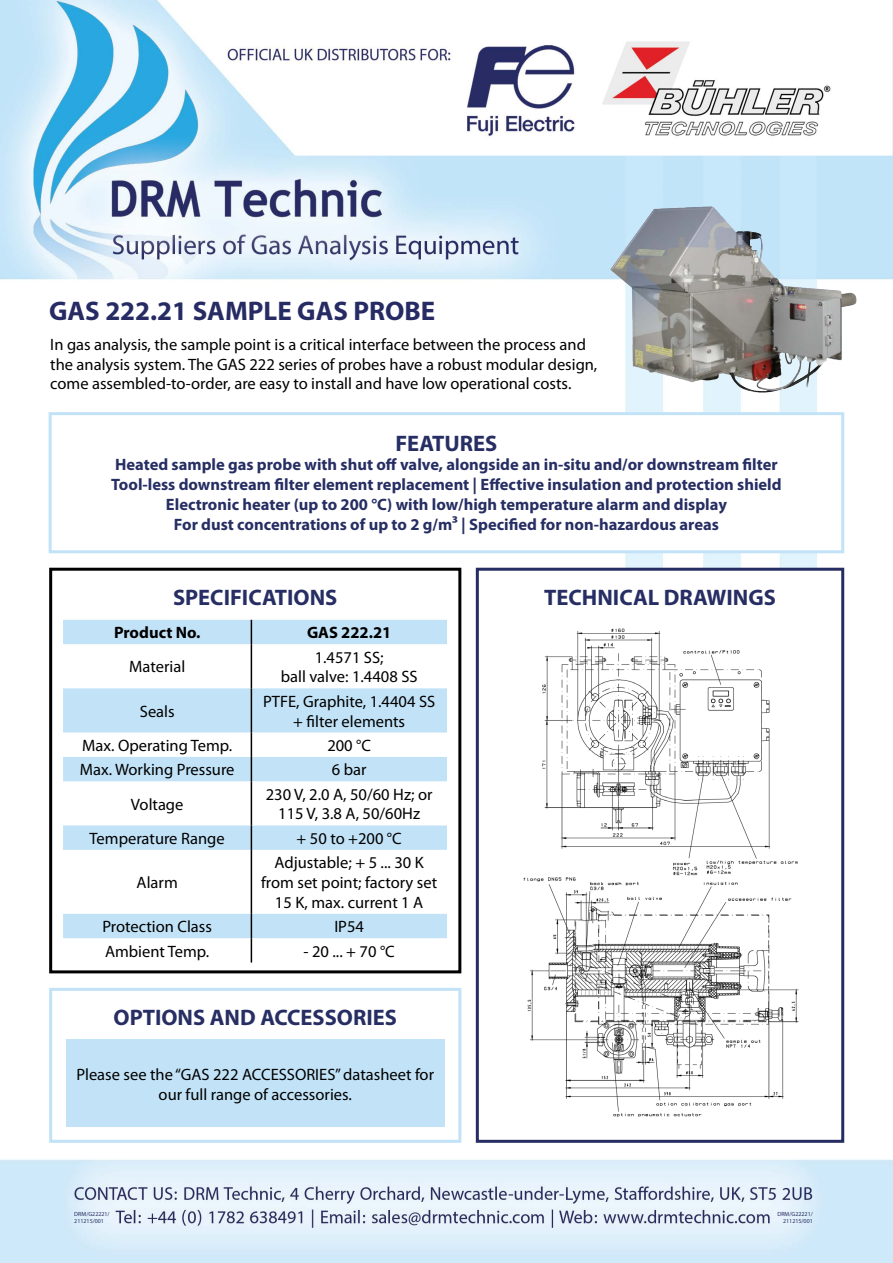
<style>
.page{position:relative;width:893px;height:1263px;background:#fff}
.page>*{position:absolute;margin:0;border:0;box-sizing:border-box;transform-origin:0 0}
.t1{font:700 27px "Myriad Pro";color:#262b64}
.t2{font:700 22.5px "Myriad Pro";color:#262e63}
.t3{font:16.5px/19.8px "Myriad Pro";color:#000;text-align:center}
.t4{font:700 16.5px/19.8px "Myriad Pro";color:#262e63;text-align:center}
.t5{font:700 16.5px "Myriad Pro";color:#000}
.t6{font:6px/7.2px "Myriad Pro";color:#252e62}
</style>
<div class="page">
<img style="left:0;top:0;width:893px;height:1263px">
<div style="left:50px;top:414px;width:793px;height:138px;background:#fff"></div>
<div style="left:49px;top:412px;width:795px;height:141px;border:3px solid #c2e3f7"></div>
<div style="left:49px;top:568px;width:412px;height:405px;border:3px solid #000"></div>
<svg style="left:63px;top:620px;width:384px;height:318px"></svg>
<svg style="left:251px;top:620px;width:1px;height:24px"></svg>
<hr style="left:251px;top:644px;width:1px;height:44px;background:#000">
<hr style="left:251px;top:688px;width:1px;height:44px;background:#000">
<svg style="left:251px;top:732px;width:1px;height:49px"></svg>
<hr style="left:251px;top:781px;width:1px;height:44px;background:#000">
<svg style="left:251px;top:825px;width:1px;height:25px"></svg>
<hr style="left:251px;top:850px;width:1px;height:64px;background:#000">
<svg style="left:251px;top:914px;width:1px;height:48px"></svg>
<div style="left:49px;top:988px;width:412px;height:155px;border:3px solid #c2e3f7"></div>
<div style="left:66px;top:1040px;width:378px;height:87px;background:#c2e3f7"></div>
<div style="left:477px;top:569px;width:366px;height:572px;background:#fff"></div>
<div style="left:476px;top:568px;width:368px;height:575px;border:3px solid #262d62"></div>
<img style="left:587px;top:190px;width:284px;height:221px">
<img style="left:523px;top:628px;width:276px;height:489px">
<h1 class="t1" style="left:49px;top:293px;width:387px">GAS 222.21 SAMPLE GAS PROBE</h1>
<p class="t3" style="left:50px;top:334px;width:549px;text-align:left">In gas analysis, the sample point is a critical interface between the process and the analysis system. The GAS 222 series of probes have a robust modular design, come assembled-to-order, are easy to install and have low operational costs.</p>
<h2 class="t2" style="left:395px;top:428px;width:103px">FEATURES</h2>
<p class="t4" style="left:111px;top:454px;width:672px">Heated sample gas probe with shut off valve, alongside an in-situ and/or downstream filter Tool-less downstream filter element replacement | Effective insulation and protection shield Electronic heater (up to 200 °C) with low/high temperature alarm and display<br>For dust concentrations of up to 2 g/m³ | Specified for non-hazardous areas</p>
<h2 class="t2" style="left:173px;top:582px;width:166px">SPECIFICATIONS</h2>
<p class="t5" style="left:114px;top:622px;width:88px">Product No.</p>
<p class="t5" style="left:307px;top:622px;width:86px">GAS 222.21</p>
<p class="t3" style="left:129px;top:657px;width:58px">Material</p>
<p class="t3" style="left:281px;top:647px;width:138px">1.4571 SS;<br>ball valve: 1.4408 SS</p>
<p class="t3" style="left:140px;top:701px;width:36px">Seals</p>
<p class="t3" style="left:263px;top:691px;width:174px">PTFE, Graphite, 1.4404 SS + filter elements</p>
<p class="t3" style="left:82px;top:735px;width:152px">Max. Operating Temp.</p>
<p class="t3" style="left:327px;top:735px;width:45px">200 °C</p>
<p class="t3" style="left:80px;top:759px;width:156px">Max. Working Pressure</p>
<p class="t3" style="left:332px;top:759px;width:36px">6 bar</p>
<p class="t3" style="left:131px;top:794px;width:54px">Voltage</p>
<p class="t3" style="left:266px;top:784px;width:168px">230 V, 2.0 A, 50/60 Hz; or<br>115 V, 3.8 A, 50/60Hz</p>
<p class="t3" style="left:90px;top:828px;width:137px">Temperature Range</p>
<p class="t3" style="left:297px;top:828px;width:107px">+ 50 to +200 °C</p>
<p class="t3" style="left:137px;top:872px;width:43px">Alarm</p>
<p class="t3" style="left:261px;top:852px;width:178px">Adjustable; + 5 ... 30 K from set point; factory set<br>15 K, max. current 1 A</p>
<p class="t3" style="left:102px;top:916px;width:111px">Protection Class</p>
<p class="t3" style="left:334px;top:916px;width:31px">IP54</p>
<p class="t3" style="left:105px;top:941px;width:106px">Ambient Temp.</p>
<p class="t3" style="left:303px;top:941px;width:93px">- 20 ... + 70 °C</p>
<h2 class="t2" style="left:114px;top:1002px;width:285px">OPTIONS AND ACCESSORIES</h2>
<p class="t3" style="left:76px;top:1064px;width:359px">Please see the “GAS 222 ACCESSORIES” datasheet for our full range of accessories.</p>
<h2 class="t2" style="left:544px;top:582px;width:233px">TECHNICAL DRAWINGS</h2>
<p class="t6" style="left:74px;top:1210px;width:37px">DRM/G22221/<br>211215/001</p>
<p class="t6" style="left:777px;top:1210px;width:37px;text-align:right">DRM/G22221/<br>211215/001</p>
</div>
